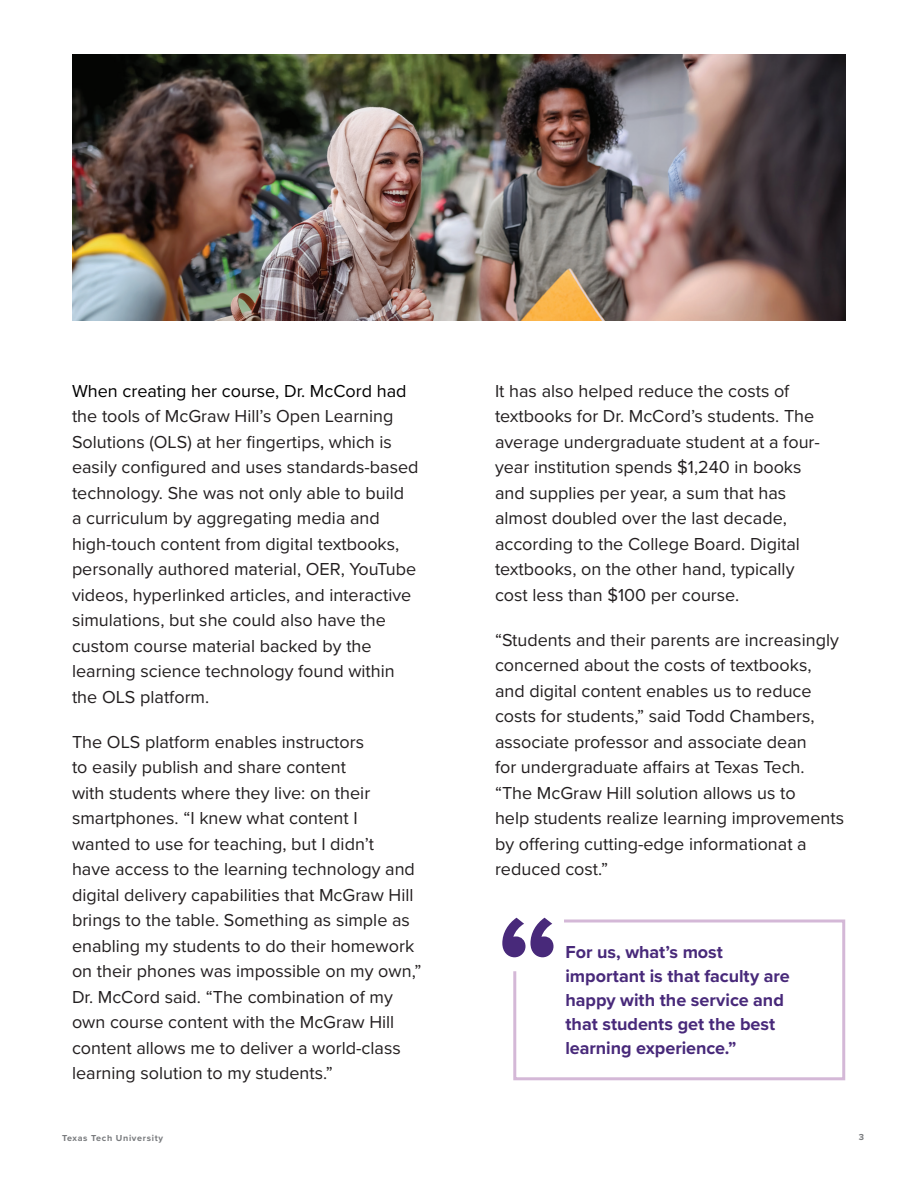
<style>
.page{position:relative;width:918px;height:1188px;background:#fff}
.page>*{position:absolute;margin:0;border:0;box-sizing:border-box;transform-origin:0 0}
.t1{font:700 138px "Proxima Nova";color:#48297a}
.t2{font:18px/25.5px "Proxima Nova";color:#231f20}
.t3{font:700 18px/24px "Proxima Nova";letter-spacing:-.005em;color:#48297a}
.t4{font:18px "Proxima Nova";color:#000}
.t5{font:700 9px "Proxima Nova";letter-spacing:.075em;color:#787a7d}
</style>
<div class="page">
<img style="left:72px;top:54px;width:774px;height:266px">
<svg style="left:513px;top:919px;width:333px;height:162px"></svg>
<p class="t4" style="left:72px;top:377px;width:336px">When creating her course, Dr. McCord had</p>
<p class="t2" style="left:72px;top:403px;width:348px">the tools of McGraw Hill’s Open Learning Solutions (OLS) at her fingertips, which is easily configured and uses standards-based technology. She was not only able to build<br>a curriculum by aggregating media and high-touch content from digital textbooks, personally authored material, OER, YouTube videos, hyperlinked articles, and interactive simulations, but she could also have the custom course material backed by the learning science technology found within the OLS platform.</p>
<p class="t2" style="left:72px;top:728px;width:351px">The OLS platform enables instructors<br>to easily publish and share content<br>with students where they live: on their smartphones. “I knew what content I<br>wanted to use for teaching, but I didn’t<br>have access to the learning technology and digital delivery capabilities that McGraw Hill brings to the table. Something as simple as enabling my students to do their homework on their phones was impossible on my own,” Dr. McCord said. “The combination of my own course content with the McGraw Hill content allows me to deliver a world-class learning solution to my students.”</p>
<p class="t2" style="left:495px;top:377px;width:326px">It has also helped reduce the costs of textbooks for Dr. McCord’s students. The average undergraduate student at a four&shy;year institution spends $1,240 in books and supplies per year, a sum that has almost doubled over the last decade, according to the College Board. Digital textbooks, on the other hand, typically cost less than $100 per course.</p>
<p class="t2" style="left:495px;top:626px;width:351px">“Students and their parents are increasingly concerned about the costs of textbooks, and digital content enables us to reduce costs for students,” said Todd Chambers, associate professor and associate dean<br>for undergraduate affairs at Texas Tech. “The McGraw Hill solution allows us to<br>help students realize learning improvements by offering cutting-edge informationat a reduced cost.”</p>
<h1 class="t1" style="left:497px;top:862px;width:65px">“</h1>
<p class="t3" style="left:566px;top:939px;width:226px">For us, what’s most important is that faculty are happy with the service and that students get the best learning experience.”</p>
<p class="t5" style="left:62px;top:1131px;width:102px">Texas Tech University</p>
<p class="t5" style="left:859px;top:1130px;width:7px">3</p>
</div>
